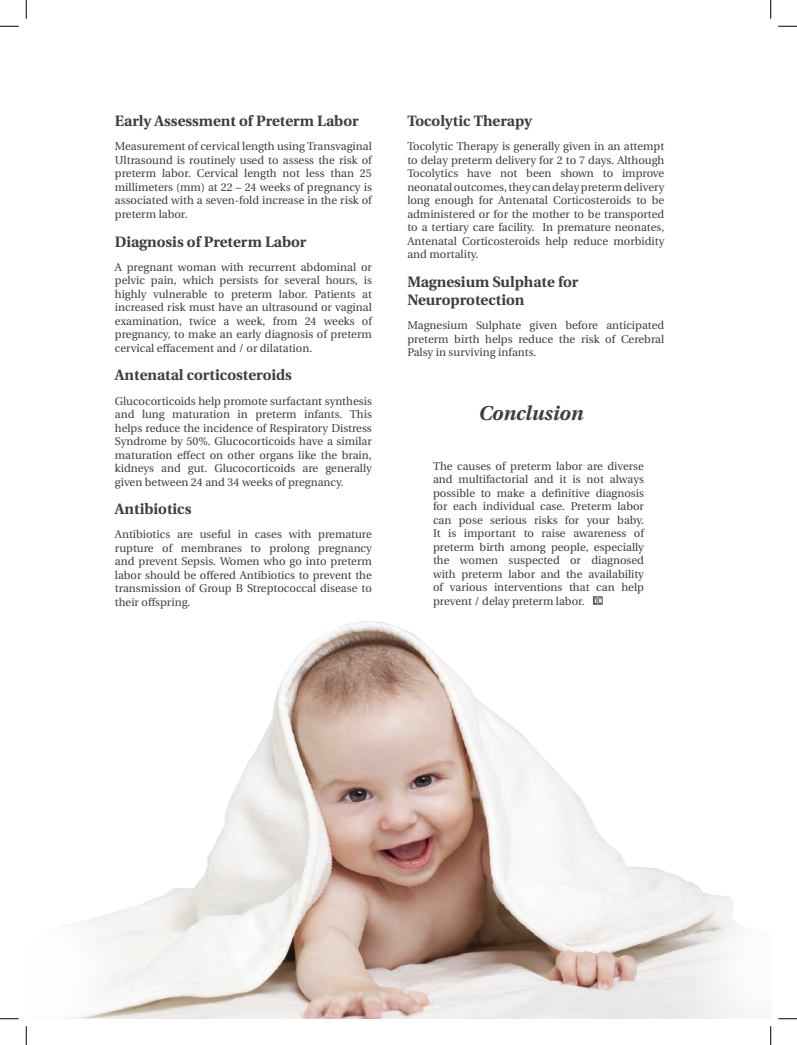
<style>
.page{position:relative;width:797px;height:1045px;background:#fff}
.page>*{position:absolute;margin:0;border:0;box-sizing:border-box;transform-origin:0 0}
.t1{font:italic 700 20px "Heuristica";color:#3e3e3f}
.t2{font:700 15px/18px "Heuristica";color:#3e3e3f}
.t3{font:11.25px/13.5px "Heuristica";color:#3e3e3f;text-align:justify}
.t4{font:7.5px "College Block 2.0";color:#535355}
</style>
<div class="page">
<img style="left:71px;top:599px;width:701px;height:419px">
<div style="left:593px;top:596px;width:9px;height:8px;border:1px solid #535355"></div>
<svg style="left:0;top:25px;width:19px;height:2px"></svg>
<svg style="left:778px;top:25px;width:19px;height:2px"></svg>
<svg style="left:0;top:1018px;width:19px;height:1px"></svg>
<svg style="left:778px;top:1018px;width:19px;height:1px"></svg>
<svg style="left:25px;top:0;width:2px;height:19px"></svg>
<svg style="left:25px;top:1026px;width:2px;height:19px"></svg>
<svg style="left:770px;top:0;width:1px;height:19px"></svg>
<svg style="left:770px;top:1026px;width:1px;height:19px"></svg>
<h2 class="t2" style="left:115px;top:111px;width:245px">Early Assessment of Preterm Labor</h2>
<p class="t3" style="left:115px;top:140px;width:258px">Measurement of cervical length using Transvaginal Ultrasound is routinely used to assess the risk of preterm labor. Cervical length not less than 25 millimeters (mm) at 22 – 24 weeks of pregnancy is associated with a seven-fold increase in the risk of preterm labor.</p>
<h2 class="t2" style="left:115px;top:232px;width:193px">Diagnosis of Preterm Labor</h2>
<p class="t3" style="left:115px;top:260px;width:258px">A pregnant woman with recurrent abdominal or pelvic pain, which persists for several hours, is highly vulnerable to preterm labor. Patients at increased risk must have an ultrasound or vaginal examination, twice a week, from 24 weeks of pregnancy, to make an early diagnosis of preterm cervical effacement and / or dilatation.</p>
<h2 class="t2" style="left:115px;top:366px;width:178px">Antenatal corticosteroids</h2>
<p class="t3" style="left:115px;top:394px;width:258px">Glucocorticoids help promote surfactant synthesis and lung maturation in preterm infants. This helps reduce the incidence of Respiratory Distress Syndrome by 50%. Glucocorticoids have a similar maturation effect on other organs like the brain, kidneys and gut. Glucocorticoids are generally given between 24 and 34 weeks of pregnancy.</p>
<h2 class="t2" style="left:115px;top:499px;width:78px">Antibiotics</h2>
<p class="t3" style="left:115px;top:528px;width:258px">Antibiotics are useful in cases with premature rupture of membranes to prolong pregnancy and prevent Sepsis. Women who go into preterm labor should be offered Antibiotics to prevent the transmission of Group B Streptococcal disease to their offspring.</p>
<h2 class="t2" style="left:407px;top:111px;width:126px">Tocolytic Therapy</h2>
<p class="t3" style="left:407px;top:140px;width:258px">Tocolytic Therapy is generally given in an attempt to delay preterm delivery for 2 to 7 days. Although Tocolytics have not been shown to improve neonatal outcomes, they can delay preterm delivery long enough for Antenatal Corticosteroids to be administered or for the mother to be transported to a tertiary care facility. In premature neonates, Antenatal Corticosteroids help reduce morbidity and mortality.</p>
<h2 class="t2" style="left:407px;top:272px;width:173px">Magnesium Sulphate for<br>Neuroprotection</h2>
<p class="t3" style="left:407px;top:318px;width:258px">Magnesium Sulphate given before anticipated preterm birth helps reduce the risk of Cerebral Palsy in surviving infants.</p>
<h1 class="t1" style="left:478px;top:397px;width:106px">Conclusion</h1>
<p class="t3" style="left:433px;top:459px;width:212px">The causes of preterm labor are diverse and multifactorial and it is not always possible to make a definitive diagnosis for each individual case. Preterm labor can pose serious risks for your baby.<br>It is important to raise awareness of preterm birth among people, especially the women suspected or diagnosed with preterm labor and the availability of various interventions that can help prevent / delay preterm labor.</p>
<p class="t4" style="left:594px;top:595px;width:10px">DC</p>
</div>
